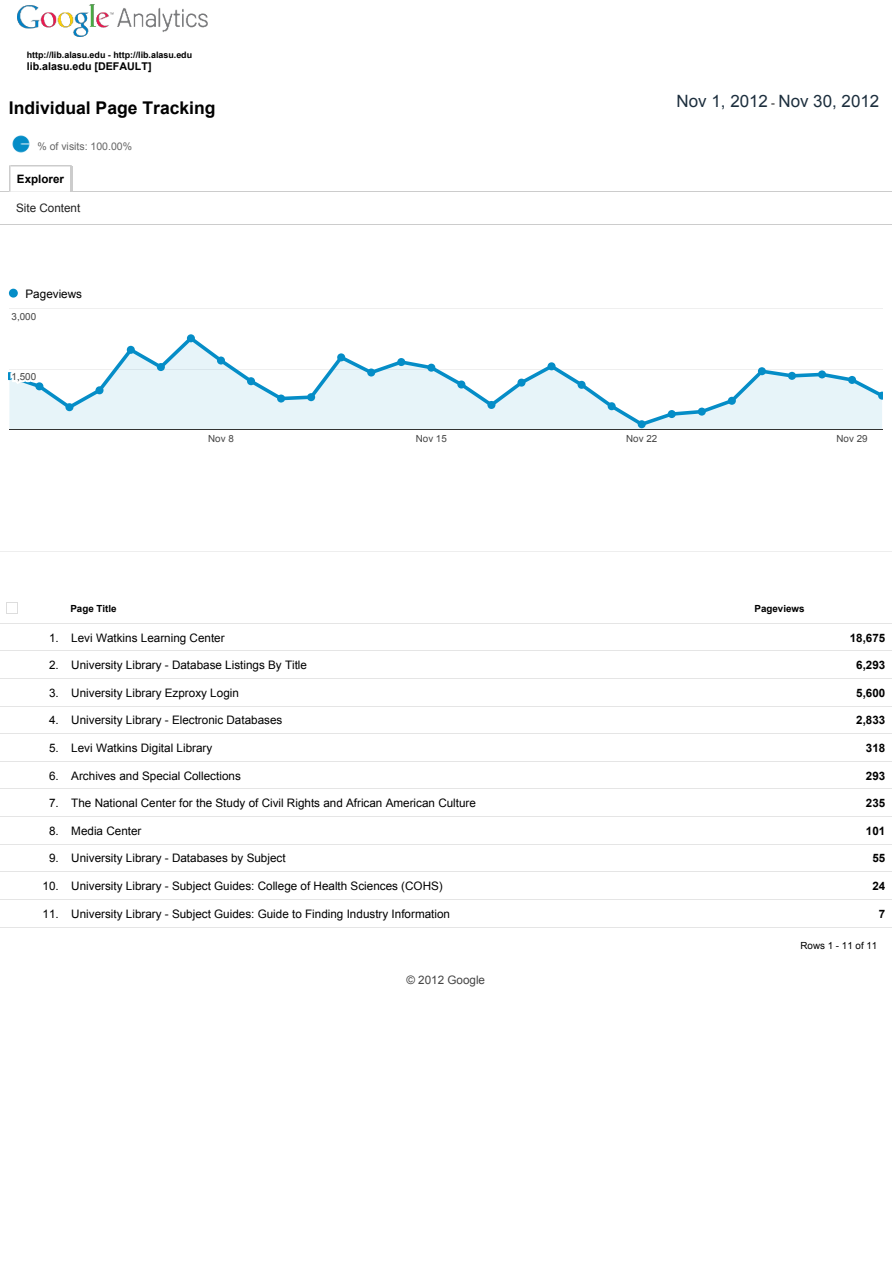
<style>
.page{position:relative;width:893px;height:1263px;background:#fff}
.page>*{position:absolute;margin:0;border:0;box-sizing:border-box;transform-origin:0 0}
.t1{font:700 17.55px "Arial";color:#000}
.t2{font:16.95px "Arial";color:#1c2e3d}
.t3{font:11.7px "Arial";color:#000}
.t4{font:11.7px "Arial";color:#454545}
.t5{font:11.7px "Arial";color:#222}
.t6{font:700 11.55px "Arial";color:#000}
.t7{font:700 10.65px "Arial";color:#000}
.t8{font:10.5px "Arial";color:#666}
.t9{font:9.75px "Arial";color:#444}
.t10{font:700 9.75px "Arial";color:#000}
.t11{font:9.75px "Arial";color:#000}
.t12{font:700 8.85px "Arial";color:#000}
.s1{font-size:11.7px;color:#000}
</style>
<div class="page">
<img style="left:18px;top:4px;width:190px;height:33px">
<hr style="left:0;top:191px;width:891px;height:1px;background:#ccc">
<hr style="left:0;top:224px;width:891px;height:1px;background:#ccc">
<hr style="left:684px;top:927px;width:207px;height:1px;background:#e5e5e5">
<hr style="left:65px;top:927px;width:619px;height:1px;background:#e5e5e5">
<hr style="left:24px;top:927px;width:41px;height:1px;background:#e5e5e5">
<svg style="left:0;top:927px;width:24px;height:1px"></svg>
<hr style="left:684px;top:899px;width:207px;height:1px;background:#e5e5e5">
<hr style="left:65px;top:899px;width:619px;height:1px;background:#e5e5e5">
<hr style="left:24px;top:899px;width:41px;height:1px;background:#e5e5e5">
<svg style="left:0;top:899px;width:24px;height:1px"></svg>
<hr style="left:684px;top:871px;width:207px;height:1px;background:#e5e5e5">
<hr style="left:65px;top:871px;width:619px;height:1px;background:#e5e5e5">
<hr style="left:24px;top:871px;width:41px;height:1px;background:#e5e5e5">
<svg style="left:0;top:871px;width:24px;height:1px"></svg>
<hr style="left:684px;top:844px;width:207px;height:1px;background:#e5e5e5">
<hr style="left:65px;top:844px;width:619px;height:1px;background:#e5e5e5">
<hr style="left:24px;top:844px;width:41px;height:1px;background:#e5e5e5">
<svg style="left:0;top:844px;width:24px;height:1px"></svg>
<hr style="left:684px;top:816px;width:207px;height:1px;background:#e5e5e5">
<hr style="left:65px;top:816px;width:619px;height:1px;background:#e5e5e5">
<hr style="left:24px;top:816px;width:41px;height:1px;background:#e5e5e5">
<svg style="left:0;top:816px;width:24px;height:1px"></svg>
<hr style="left:684px;top:789px;width:207px;height:1px;background:#e5e5e5">
<hr style="left:65px;top:789px;width:619px;height:1px;background:#e5e5e5">
<hr style="left:24px;top:789px;width:41px;height:1px;background:#e5e5e5">
<hr style="left:684px;top:761px;width:207px;height:1px;background:#e5e5e5">
<hr style="left:65px;top:761px;width:619px;height:1px;background:#e5e5e5">
<hr style="left:24px;top:761px;width:41px;height:1px;background:#e5e5e5">
<svg style="left:0;top:761px;width:24px;height:1px"></svg>
<hr style="left:684px;top:733px;width:207px;height:1px;background:#e5e5e5">
<hr style="left:65px;top:733px;width:619px;height:1px;background:#e5e5e5">
<hr style="left:24px;top:733px;width:41px;height:1px;background:#e5e5e5">
<svg style="left:0;top:733px;width:24px;height:1px"></svg>
<hr style="left:684px;top:706px;width:207px;height:1px;background:#e5e5e5">
<hr style="left:65px;top:706px;width:619px;height:1px;background:#e5e5e5">
<hr style="left:24px;top:706px;width:41px;height:1px;background:#e5e5e5">
<svg style="left:0;top:706px;width:24px;height:1px"></svg>
<hr style="left:684px;top:678px;width:207px;height:1px;background:#e5e5e5">
<hr style="left:65px;top:678px;width:619px;height:1px;background:#e5e5e5">
<hr style="left:24px;top:678px;width:41px;height:1px;background:#e5e5e5">
<svg style="left:0;top:678px;width:24px;height:1px"></svg>
<hr style="left:684px;top:650px;width:207px;height:1px;background:#e5e5e5">
<hr style="left:65px;top:650px;width:619px;height:1px;background:#e5e5e5">
<hr style="left:24px;top:650px;width:41px;height:1px;background:#e5e5e5">
<svg style="left:0;top:650px;width:24px;height:1px"></svg>
<hr style="left:684px;top:623px;width:207px;height:1px;background:#e5e5e5">
<hr style="left:65px;top:623px;width:619px;height:1px;background:#e5e5e5">
<hr style="left:24px;top:623px;width:41px;height:1px;background:#e5e5e5">
<svg style="left:0;top:623px;width:24px;height:1px"></svg>
<svg style="left:9px;top:165px;width:63px;height:27px"></svg>
<hr style="left:70px;top:167px;width:2px;height:25px;background:#ccc">
<div style="left:9px;top:289px;width:9px;height:9px;background:#058dc7;border-radius:50%"></div>
<hr style="left:9px;top:308px;width:873px;height:1px;background:#efefef">
<hr style="left:9px;top:429px;width:873px;height:1px;background:#333">
<svg style="left:9px;top:338px;width:873px;height:90px"></svg>
<svg style="left:65px;top:403px;width:8px;height:8px"></svg>
<svg style="left:95px;top:386px;width:8px;height:8px"></svg>
<svg style="left:127px;top:346px;width:8px;height:8px"></svg>
<svg style="left:157px;top:363px;width:8px;height:8px"></svg>
<svg style="left:187px;top:334px;width:8px;height:8px"></svg>
<svg style="left:217px;top:357px;width:8px;height:8px"></svg>
<svg style="left:247px;top:377px;width:8px;height:8px"></svg>
<svg style="left:277px;top:395px;width:8px;height:8px"></svg>
<svg style="left:307px;top:393px;width:8px;height:8px"></svg>
<svg style="left:337px;top:353px;width:8px;height:8px"></svg>
<svg style="left:367px;top:369px;width:8px;height:8px"></svg>
<svg style="left:397px;top:358px;width:8px;height:8px"></svg>
<svg style="left:427px;top:364px;width:8px;height:8px"></svg>
<svg style="left:457px;top:381px;width:8px;height:8px"></svg>
<svg style="left:487px;top:401px;width:8px;height:8px"></svg>
<svg style="left:517px;top:379px;width:8px;height:8px"></svg>
<svg style="left:547px;top:362px;width:8px;height:8px"></svg>
<svg style="left:577px;top:381px;width:8px;height:8px"></svg>
<svg style="left:607px;top:402px;width:8px;height:8px"></svg>
<svg style="left:637px;top:420px;width:8px;height:8px"></svg>
<svg style="left:667px;top:410px;width:8px;height:8px"></svg>
<svg style="left:697px;top:408px;width:8px;height:8px"></svg>
<svg style="left:727px;top:397px;width:8px;height:8px"></svg>
<svg style="left:757px;top:367px;width:9px;height:8px"></svg>
<svg style="left:788px;top:372px;width:8px;height:8px"></svg>
<svg style="left:818px;top:370px;width:8px;height:8px"></svg>
<svg style="left:848px;top:376px;width:8px;height:8px"></svg>
<svg style="left:878px;top:392px;width:4px;height:8px"></svg>
<svg style="left:9px;top:364px;width:34px;height:26px"></svg>
<hr style="left:0;top:552px;width:891px;height:1px;background:#eee">
<svg style="left:6px;top:602px;width:12px;height:12px"></svg>
<img style="left:12px;top:135px;width:18px;height:18px">
<p class="t12" style="left:27px;top:49px;width:167px">http://lib.alasu.edu - http://lib.alasu.edu</p>
<p class="t7" style="left:27px;top:60px;width:126px">lib.alasu.edu [DEFAULT]</p>
<h1 class="t1" style="left:9px;top:96px;width:208px">Individual Page Tracking</h1>
<p class="t8" style="left:37px;top:139px;width:96px">% of visits: 100.00%</p>
<p class="t6" style="left:17px;top:171px;width:48px">Explorer</p>
<p class="t5" style="left:16px;top:200px;width:66px">Site Content</p>
<p class="t3" style="left:26px;top:286px;width:58px">Pageviews</p>
<p class="t9" style="left:12px;top:310px;width:26px">3,000</p>
<p class="t9" style="left:12px;top:370px;width:26px">1,500</p>
<h2 class="t2" style="left:676px;top:90px;width:204px">Nov 1, 2012 <span class="s1">-</span> Nov 30, 2012</h2>
<p class="t9" style="left:208px;top:432px;width:27px">Nov 8</p>
<p class="t9" style="left:416px;top:432px;width:33px">Nov 15</p>
<p class="t9" style="left:626px;top:432px;width:33px">Nov 22</p>
<p class="t9" style="left:836px;top:432px;width:33px">Nov 29</p>
<p class="t10" style="left:70px;top:602px;width:48px">Page Title</p>
<p class="t10" style="left:754px;top:602px;width:52px">Pageviews</p>
<p class="t3" style="left:49px;top:630px;width:177px">1. Levi Watkins Learning Center</p>
<p class="t6" style="left:849px;top:630px;width:37px">18,675</p>
<p class="t3" style="left:49px;top:657px;width:259px">2. University Library - Database Listings By Title</p>
<p class="t6" style="left:856px;top:657px;width:30px">6,293</p>
<p class="t3" style="left:49px;top:685px;width:191px">3. University Library Ezproxy Login</p>
<p class="t6" style="left:856px;top:685px;width:30px">5,600</p>
<p class="t3" style="left:49px;top:713px;width:235px">4. University Library - Electronic Databases</p>
<p class="t6" style="left:856px;top:713px;width:30px">2,833</p>
<p class="t3" style="left:49px;top:740px;width:165px">5. Levi Watkins Digital Library</p>
<p class="t6" style="left:865px;top:740px;width:21px">318</p>
<p class="t3" style="left:49px;top:768px;width:193px">6. Archives and Special Collections</p>
<p class="t6" style="left:865px;top:768px;width:21px">293</p>
<p class="t3" style="left:49px;top:795px;width:428px">7. The National Center for the Study of Civil Rights and African American Culture</p>
<p class="t6" style="left:865px;top:796px;width:21px">235</p>
<p class="t3" style="left:49px;top:823px;width:94px">8. Media Center</p>
<p class="t6" style="left:865px;top:823px;width:21px">101</p>
<p class="t3" style="left:49px;top:851px;width:238px">9. University Library - Databases by Subject</p>
<p class="t6" style="left:872px;top:851px;width:14px">55</p>
<p class="t3" style="left:43px;top:878px;width:402px">10. University Library - Subject Guides: College of Health Sciences (COHS)</p>
<p class="t6" style="left:872px;top:878px;width:14px">24</p>
<p class="t3" style="left:43px;top:906px;width:409px">11. University Library - Subject Guides: Guide to Finding Industry Information</p>
<p class="t6" style="left:878px;top:906px;width:8px">7</p>
<p class="t4" style="left:406px;top:972px;width:80px">© 2012 Google</p>
<p class="t11" style="left:800px;top:939px;width:78px">Rows 1 - 11 of 11</p>
</div>
